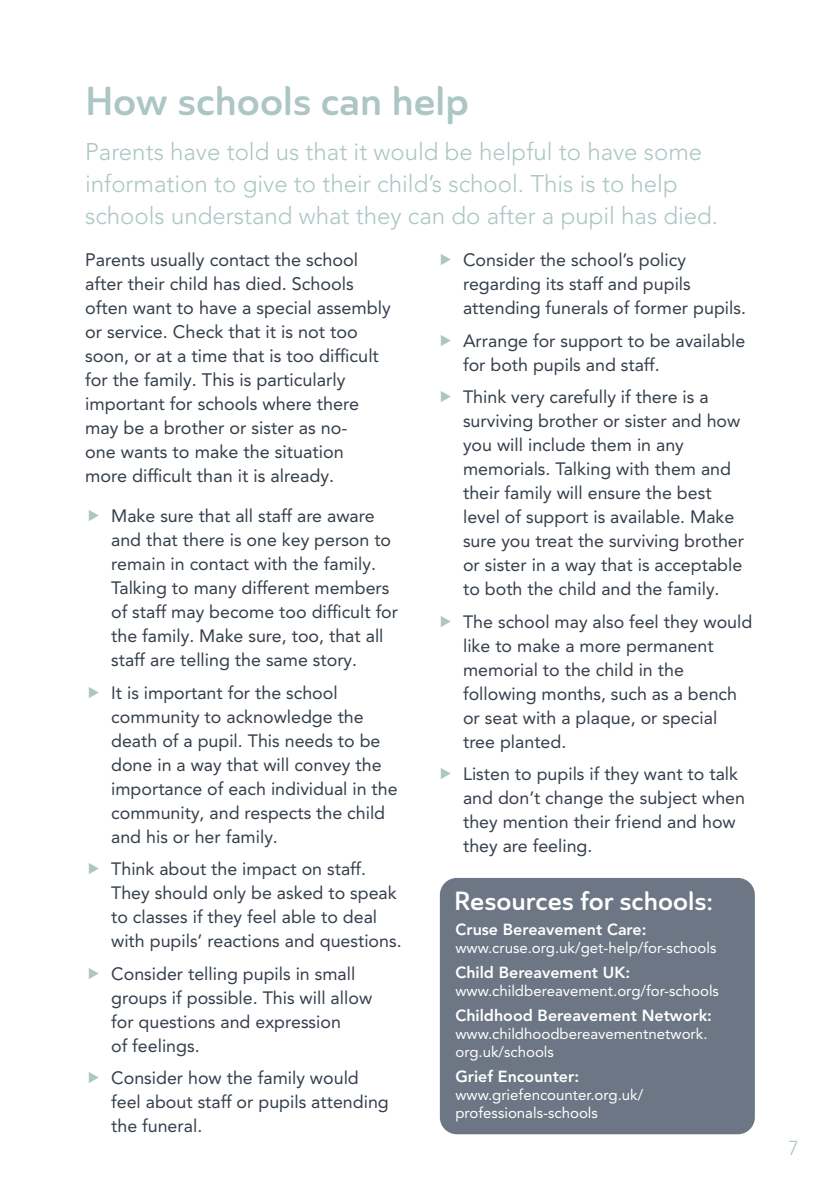
<style>
.page{position:relative;width:840px;height:1191px;background:#fff}
.page>*{position:absolute;margin:0;border:0;box-sizing:border-box;transform-origin:0 0}
.t1{font:40px "Ainslie Sans Nor Dem";color:#acc6c4}
.t2{font:26px "Ainslie Sans Nor Dem";color:#fff}
.t3{font:300 24px/32px "Avenir LT Pro";color:#acc6c4}
.t4{font:300 20px "Avenir LT Pro";color:#acc6c4}
.t5{font:18px/24px "Avenir LT Pro";color:#353f4b}
.t6{font:17.8px/24px "Avenir LT Pro";color:#353f4b}
.t7{font:800 16px "Avenir LT Pro";color:#fff}
.t8{font:15px/18px "Avenir LT Pro";color:#fff}
</style>
<div class="page">
<div style="left:439px;top:878px;width:315px;height:256px;background:#6c7684;border-radius:17px"></div>
<h1 class="t1" style="left:85px;top:75px;width:385px">How schools can help</h1>
<h3 class="t3" style="left:85px;top:135px;width:634px">Parents have told us that it would be helpful to have some information to give to their child’s school. This is to help schools understand what they can do after a pupil has died.</h3>
<p class="t5" style="left:85px;top:248px;width:307px">Parents usually contact the school after their child has died. Schools often want to have a special assembly or service. Check that it is not too soon, or at a time that is too difficult for the family. This is particularly important for schools where there may be a brother or sister as no-<br>one wants to make the situation<br>more difficult than it is already.</p>
<p class="t6" style="left:111px;top:504px;width:288px">Make sure that all staff are aware and that there is one key person to remain in contact with the family.<br>Talking to many different members of staff may become too difficult for the family. Make sure, too, that all staff are telling the same story.</p>
<p class="t6" style="left:111px;top:680px;width:288px">It is important for the school community to acknowledge the death of a pupil. This needs to be done in a way that will convey the importance of each individual in the community, and respects the child and his or her family.</p>
<p class="t6" style="left:111px;top:857px;width:292px">Think about the impact on staff.<br>They should only be asked to speak to classes if they feel able to deal with pupils’ reactions and questions.</p>
<p class="t6" style="left:111px;top:961px;width:262px">Consider telling pupils in small groups if possible. This will allow for questions and expression<br>of feelings.</p>
<p class="t6" style="left:111px;top:1066px;width:279px">Consider how the family would feel about staff or pupils attending the funeral.</p>
<p class="t6" style="left:463px;top:248px;width:284px">Consider the school’s policy regarding its staff and pupils attending funerals of former pupils.</p>
<p class="t6" style="left:463px;top:328px;width:284px">Arrange for support to be available for both pupils and staff.</p>
<p class="t6" style="left:463px;top:385px;width:282px">Think very carefully if there is a surviving brother or sister and how you will include them in any memorials. Talking with them and their family will ensure the best level of support is available. Make sure you treat the surviving brother or sister in a way that is acceptable to both the child and the family.</p>
<p class="t6" style="left:463px;top:609px;width:290px">The school may also feel they would like to make a more permanent memorial to the child in the following months, such as a bench or seat with a plaque, or special tree planted.</p>
<p class="t6" style="left:463px;top:762px;width:283px">Listen to pupils if they want to talk and don’t change the subject when they mention their friend and how they are feeling.</p>
<h2 class="t2" style="left:454px;top:884px;width:260px">Resources for schools:</h2>
<p class="t7" style="left:455px;top:920px;width:192px">Cruse Bereavement Care:</p>
<p class="t8" style="left:455px;top:938px;width:262px">www.cruse.org.uk/get-help/for-schools</p>
<p class="t7" style="left:455px;top:963px;width:176px">Child Bereavement UK:</p>
<p class="t8" style="left:455px;top:981px;width:265px">www.childbereavement.org/for-schools</p>
<p class="t7" style="left:455px;top:1005px;width:258px">Childhood Bereavement Network:</p>
<p class="t8" style="left:455px;top:1024px;width:253px">www.childhoodbereavementnetwork. org.uk/schools</p>
<p class="t7" style="left:455px;top:1066px;width:125px">Grief Encounter:</p>
<p class="t8" style="left:455px;top:1085px;width:189px">www.griefencounter.org.uk/ professionals-schools</p>
<p class="t4" style="left:788px;top:1136px;width:12px">7</p>
</div>
